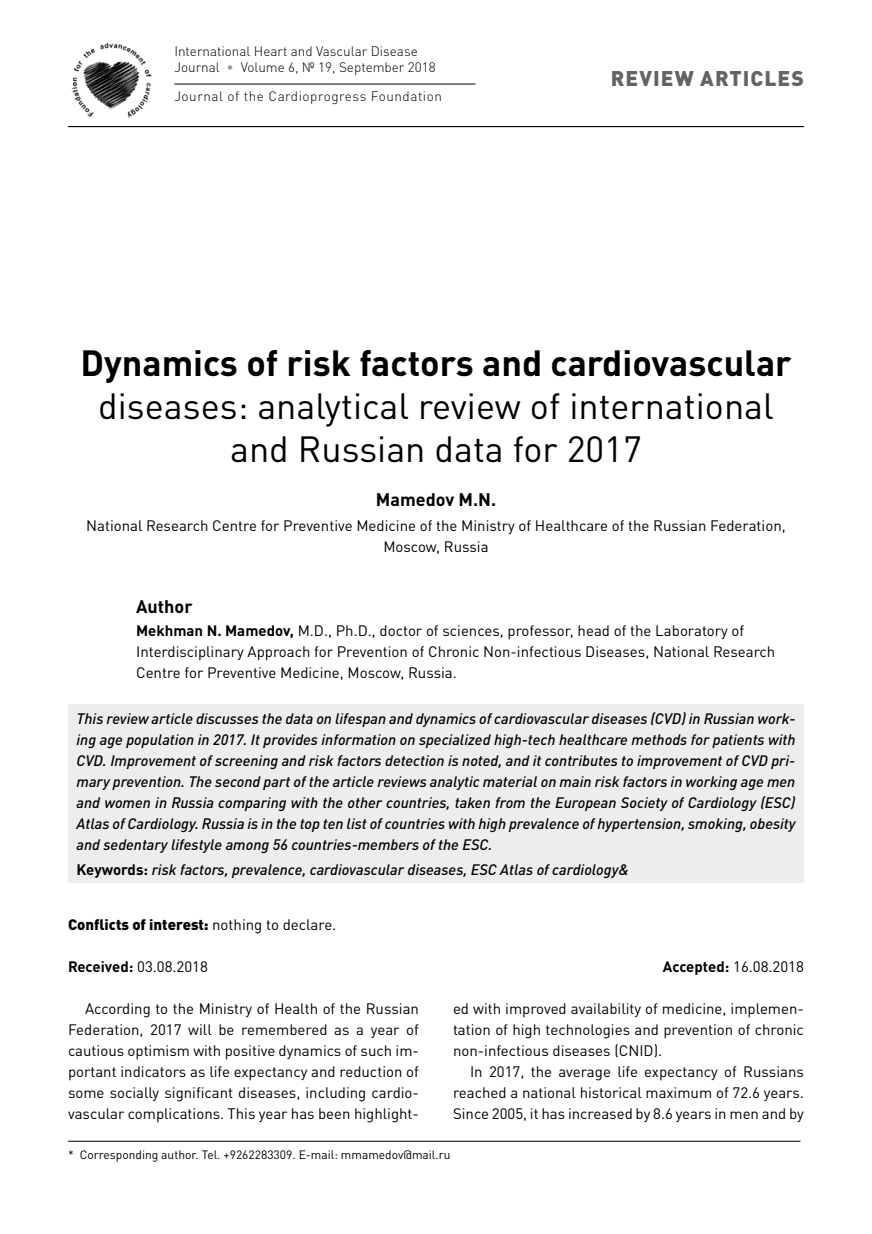
<style>
.page{position:relative;width:872px;height:1234px;background:#fff}
.page>*{position:absolute;margin:0;border:0;box-sizing:border-box;transform-origin:0 0}
.t1{font:36px/43.2px "DIN Pro";color:#000;text-align:center}
.t2{font:700 36px "DIN Pro";color:#000}
.t3{font:900 21px "DIN Pro";letter-spacing:.05em;color:#646363}
.t4{font:700 18px "DIN Pro";color:#000}
.t5{font:15px/21px "DIN Pro";color:#000;text-align:justify}
.t6{font:italic 500 15px/21px "DIN Pro";color:#000;text-align:justify}
.t7{font:900 15px "DIN Pro";color:#000}
.t8{font:300 13.5px/16.2px "DIN Pro";color:#000}
.t9{font:300 13.5px "DIN Pro";letter-spacing:.04em;color:#000}
.t10{font:12px "DIN Pro";color:#000}
.s1{color:#9b9b9a}
.s2{font-weight:700}
.s3{font-weight:700;font-style:normal}
.s4{font-weight:400}
</style>
<div class="page">
<hr style="left:68px;top:126px;width:736px;height:1px;background:#000">
<img style="left:71px;top:42px;width:81px;height:76px">
<hr style="left:174px;top:84px;width:301px;height:1px;background:#000">
<hr style="left:68px;top:1140px;width:732px;height:1px;background:#000">
<div style="left:68px;top:704px;width:736px;height:153px;background:#ededed"></div>
<div style="left:68px;top:855px;width:736px;height:28px;background:#ededed"></div>
<p class="t8" style="left:174px;top:42px;width:263px">International Heart and Vascular Disease<br>Journal <span class="s1">•</span> Volume 6, № 19, September 2018</p>
<p class="t9" style="left:174px;top:86px;width:269px">Journal of the Cardioprogress Foundation</p>
<h2 class="t3" style="left:611px;top:60px;width:194px">Review Articles</h2>
<h1 class="t2" style="left:80px;top:333px;width:712px">Dynamics of risk factors and cardiovascular</h1>
<h1 class="t1" style="left:98px;top:381px;width:677px">diseases: analytical review of international and Russian data for 2017</h1>
<p class="t4" style="left:376px;top:485px;width:122px">Mamedov M.N.</p>
<p class="t5" style="left:86px;top:513px;width:701px;text-align:center">National Research Centre for Preventive Medicine of the Ministry of Healthcare of the Russian Federation,<br>Moscow, Russia</p>
<p class="t4" style="left:136px;top:591px;width:58px">Author</p>
<p class="t5" style="left:136px;top:618px;width:641px;text-align:left"><span class="s2">Mekhman N. Mamedov,</span> M.D., Ph.D., doctor of sciences, professor, head of the Laboratory of<br>Interdisciplinary Approach for Prevention of Chronic Non-infectious Diseases, National Research<br>Centre for Preventive Medicine, Moscow, Russia.</p>
<p class="t6" style="left:77px;top:706px;width:720px">This review article discusses the data on lifespan and dynamics of cardiovascular diseases (CVD) in Russian work&shy;ing age population in 2017. It provides information on specialized high-tech healthcare methods for patients with CVD. Improvement of screening and risk factors detection is noted, and it contributes to improvement of CVD pri&shy;mary prevention. The second part of the article reviews analytic material on main risk factors in working age men and women in Russia comparing with the other countries, taken from the European Society of Cardiology (ESC)<br>Atlas of Cardiology. Russia is in the top ten list of countries with high prevalence of hypertension, smoking, obesity and sedentary lifestyle among 56 countries-members of the ESC.</p>
<p class="t6" style="left:77px;top:857px;width:554px"><span class="s3">Keywords:</span> risk factors, prevalence, cardiovascular diseases, ESC Atlas of cardiology&amp;</p>
<p class="t7" style="left:68px;top:911px;width:270px">Conflicts of interest: <span class="s4">nothing to declare.</span></p>
<p class="t5" style="left:68px;top:954px;width:141px"><span class="s2">Received:</span> 03.08.2018</p>
<p class="t5" style="left:663px;top:954px;width:143px"><span class="s2">Accepted:</span> 16.08.2018</p>
<p class="t5" style="left:68px;top:996px;width:352px;text-indent:17px">According to the Ministry of Health of the Russian Federation, 2017 will be remembered as a year of cautious optimism with positive dynamics of such im&shy;portant indicators as life expectancy and reduction of some socially significant diseases, including cardio&shy;vascular complications. This year has been highlight-</p>
<p class="t5" style="left:453px;top:996px;width:352px">ed with improved availability of medicine, implemen&shy;tation of high technologies and prevention of chronic non-infectious diseases (CNID).</p>
<p class="t5" style="left:453px;top:1059px;width:352px;text-indent:17px">In 2017, the average life expectancy of Russians reached a national historical maximum of 72.6 years.<br>Since 2005, it has increased by 8.6 years in men and by</p>
<p class="t10" style="left:68px;top:1144px;width:384px">* Corresponding author. Tel. +9262283309. Е-mail: mmamedov@mail.ru</p>
</div>
